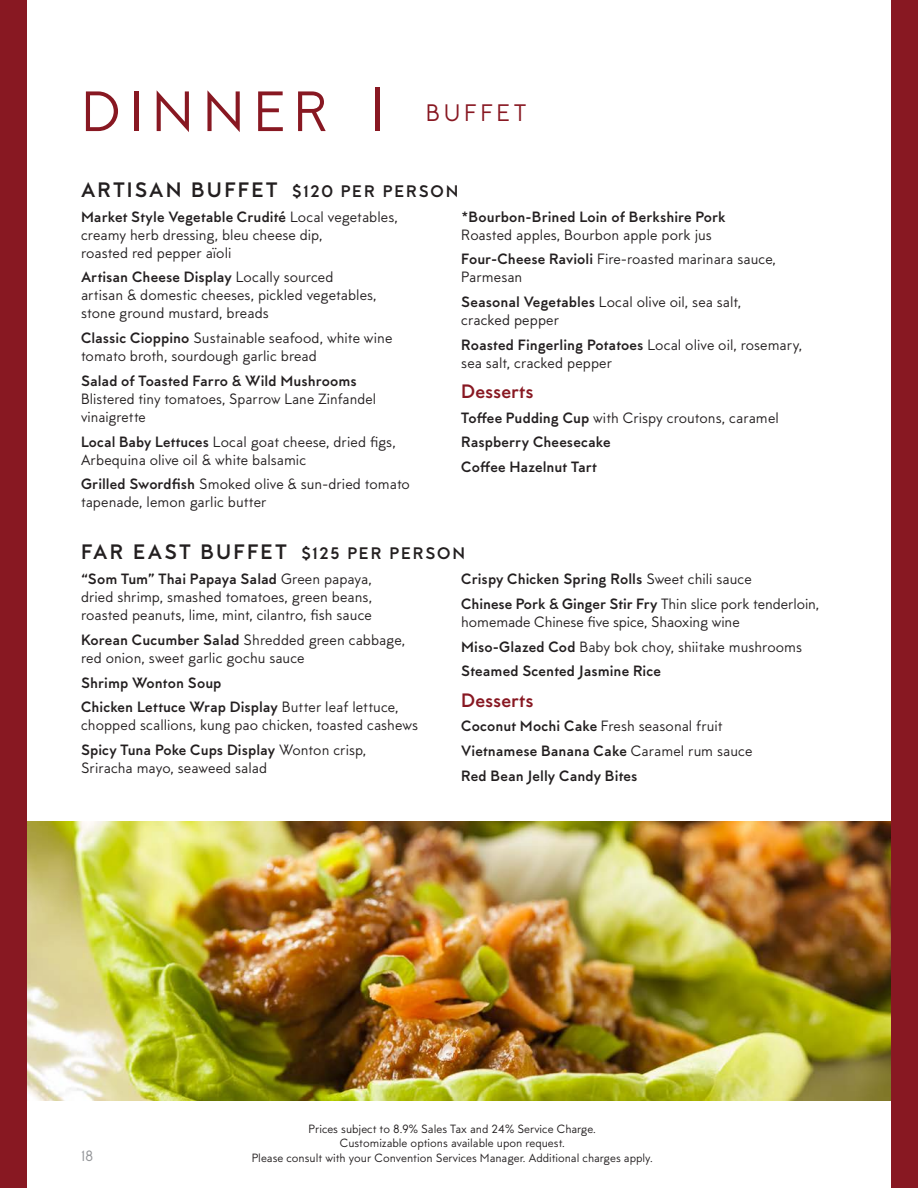
<style>
.page{position:relative;width:918px;height:1188px;background:#fff}
.page>*{position:absolute;margin:0;border:0;box-sizing:border-box;transform-origin:0 0}
.Large_Head{font:57px "MTT Milano";letter-spacing:.155em;color:#881822}
.Large_Head-2{font:24px "MTT Milano";letter-spacing:.15em;color:#881822}
.Sub_Head___Span{font:700 21px "MTT Milano";letter-spacing:.1em;color:#231f20}
.Item{font:700 19.5px "MTT Milano";color:#881822}
.Desc___following_item{font:15px/18px "MTT Milano";color:#231f20}
.Desc___following_item-2{font:700 15px/18px "MTT Milano";letter-spacing:.005em;color:#231f20}
.t1{font:15px "MTT Milano";color:#939598}
.t2{font:12px/14.4px "MTT Milano";color:#231f20;text-align:center}
.s1{font-size:16.8px}
.s2{font-weight:700}
.s3{font-weight:400}
</style>
<div class="page">
<div style="left:0;top:0;width:27px;height:1188px;background:#881822"></div>
<div style="left:891px;top:0;width:27px;height:1188px;background:#881822"></div>
<img style="left:27px;top:822px;width:864px;height:278px">
<p class="Large_Head" style="left:81px;top:79px;width:314px">DINNER |</p>
<p class="Large_Head-2" style="left:426px;top:99px;width:102px">BUFFET</p>
<p class="Sub_Head___Span" style="left:81px;top:177px;width:379px">ARTISAN BUFFET <span class="s1">$120 PER PERSON</span></p>
<p class="Desc___following_item" style="left:81px;top:208px;width:318px"><span class="s2">Market Style Vegetable Crudité</span> Local vegetables, creamy herb dressing, bleu cheese dip,<br>roasted red pepper aïoli</p>
<p class="Desc___following_item" style="left:81px;top:269px;width:297px"><span class="s2">Artisan Cheese Display</span> Locally sourced artisan &amp; domestic cheeses, pickled vegetables, stone ground mustard, breads</p>
<p class="Desc___following_item" style="left:81px;top:329px;width:313px"><span class="s2">Classic Cioppino</span> Sustainable seafood, white wine tomato broth, sourdough garlic bread</p>
<p class="Desc___following_item" style="left:81px;top:372px;width:297px"><span class="s2">Salad of Toasted Farro &amp; Wild Mushrooms<br></span>Blistered tiny tomatoes, Sparrow Lane Zinfandel vinaigrette</p>
<p class="Desc___following_item" style="left:81px;top:433px;width:316px"><span class="s2">Local Baby Lettuces</span> Local goat cheese, dried figs,<br>Arbequina olive oil &amp; white balsamic</p>
<p class="Desc___following_item" style="left:81px;top:476px;width:331px"><span class="s2">Grilled Swordfish</span> Smoked olive &amp; sun-dried tomato tapenade, lemon garlic butter</p>
<p class="Desc___following_item-2" style="left:461px;top:208px;width:266px">*Bourbon-Brined Loin of Berkshire Pork<br><span class="s3">Roasted apples, Bourbon apple pork jus</span></p>
<p class="Desc___following_item" style="left:461px;top:251px;width:316px"><span class="s2">Four-Cheese Ravioli</span> Fire-roasted marinara sauce,<br>Parmesan</p>
<p class="Desc___following_item" style="left:461px;top:293px;width:282px"><span class="s2">Seasonal Vegetables</span> Local olive oil, sea salt, cracked pepper</p>
<p class="Desc___following_item" style="left:461px;top:336px;width:343px"><span class="s2">Roasted Fingerling Potatoes</span> Local olive oil, rosemary, sea salt, cracked pepper</p>
<p class="Item" style="left:461px;top:380px;width:74px">Desserts</p>
<p class="Desc___following_item" style="left:461px;top:409px;width:319px"><span class="s2">Toffee Pudding Cup</span> with Crispy croutons, caramel</p>
<p class="Desc___following_item-2" style="left:461px;top:434px;width:151px">Raspberry Cheesecake</p>
<p class="Desc___following_item-2" style="left:461px;top:459px;width:137px">Coffee Hazelnut Tart</p>
<p class="Sub_Head___Span" style="left:81px;top:540px;width:386px">FAR EAST BUFFET <span class="s1">$125 PER PERSON</span></p>
<p class="Desc___following_item" style="left:81px;top:570px;width:293px;text-align:justify"><span class="s2">“Som Tum” Thai Papaya Salad</span> Green papaya, dried shrimp, smashed tomatoes, green beans, roasted peanuts, lime, mint, cilantro, fish sauce</p>
<p class="Desc___following_item" style="left:81px;top:631px;width:326px"><span class="s2">Korean Cucumber Salad</span> Shredded green cabbage, red onion, sweet garlic gochu sauce</p>
<p class="Desc___following_item-2" style="left:81px;top:674px;width:142px">Shrimp Wonton Soup</p>
<p class="Desc___following_item" style="left:81px;top:699px;width:339px"><span class="s2">Chicken Lettuce Wrap Display</span> Butter leaf lettuce, chopped scallions, kung pao chicken, toasted cashews</p>
<p class="Desc___following_item" style="left:81px;top:741px;width:287px"><span class="s2">Spicy Tuna Poke Cups Display</span> Wonton crisp,<br>Sriracha mayo, seaweed salad</p>
<p class="Desc___following_item-2" style="left:461px;top:571px;width:292px">Crispy Chicken Spring Rolls <span class="s3">Sweet chili sauce</span></p>
<p class="Desc___following_item" style="left:461px;top:595px;width:360px"><span class="s2">Chinese Pork &amp; Ginger Stir Fry</span> Thin slice pork tenderloin, homemade Chinese five spice, Shaoxing wine</p>
<p class="Desc___following_item" style="left:461px;top:638px;width:342px"><span class="s2">Miso-Glazed Cod</span> Baby bok choy, shiitake mushrooms</p>
<p class="Desc___following_item-2" style="left:461px;top:663px;width:201px">Steamed Scented Jasmine Rice</p>
<p class="Item" style="left:461px;top:689px;width:74px">Desserts</p>
<p class="Desc___following_item" style="left:461px;top:718px;width:263px"><span class="s2">Coconut Mochi Cake</span> Fresh seasonal fruit</p>
<p class="Desc___following_item-2" style="left:461px;top:743px;width:293px">Vietnamese Banana Cake <span class="s3">Caramel rum sauce</span></p>
<p class="Desc___following_item-2" style="left:461px;top:767px;width:178px">Red Bean Jelly Candy Bites</p>
<p class="t1" style="left:81px;top:1147px;width:14px">18</p>
<p class="t2" style="left:252px;top:1122px;width:402px">Prices subject to 8.9% Sales Tax and 24% Service Charge.<br>Customizable options available upon request.<br>Please consult with your Convention Services Manager. Additional charges apply.</p>
</div>
